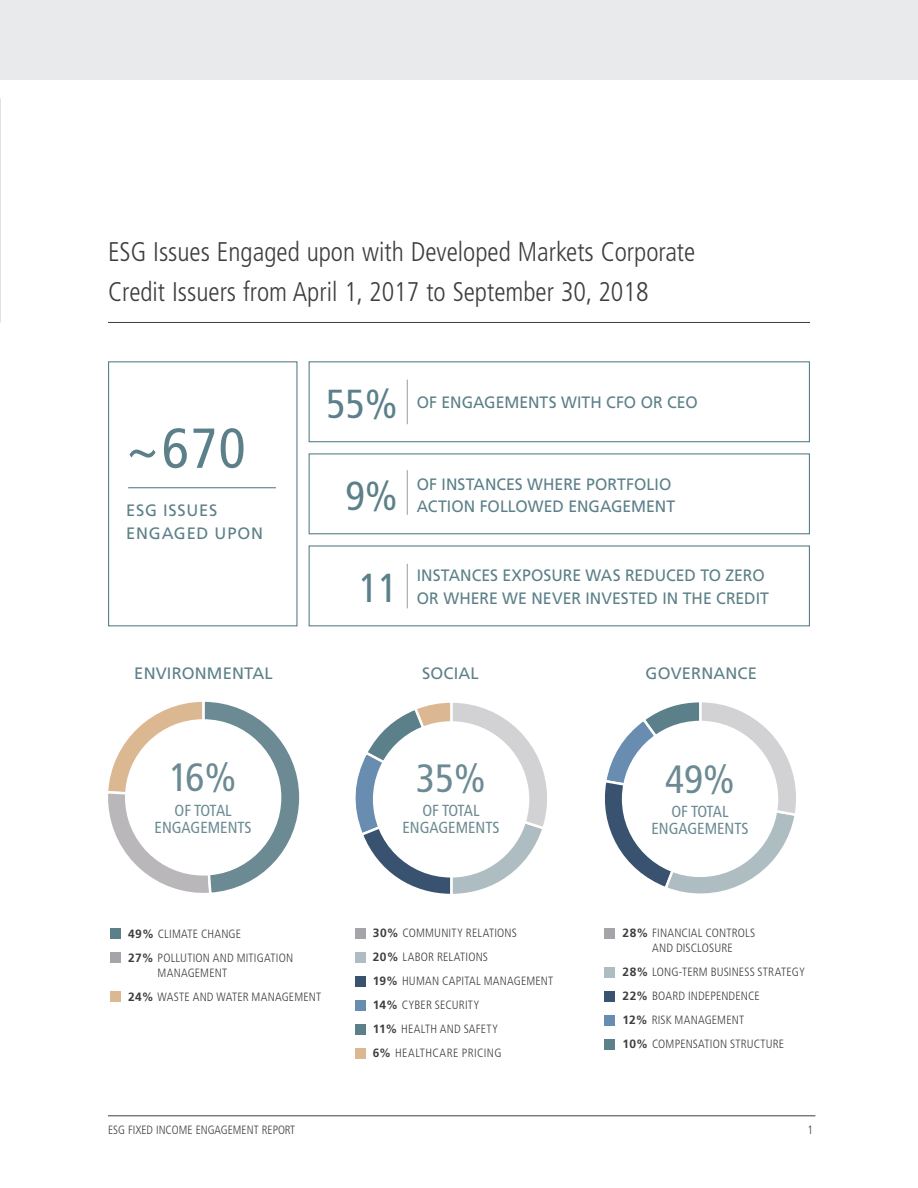
<style>
.page{position:relative;width:918px;height:1188px;background:#fff}
.page>*{position:absolute;margin:0;border:0;box-sizing:border-box;transform-origin:0 0}
.Body_Copy{font:condensed 56.25px "Frutiger LT Std";color:#5c8089}
.t1{font:condensed 40.5px "Frutiger LT Std";color:#5c8089}
.t2{font:condensed 39.45px "Frutiger LT Std";color:#6c8a93}
.Main_Title{font:300 condensed 27px/40.5px "Frutiger LT Std";color:#3e3e3f}
.Body_Copy-2{font:16.5px "Frutiger LT Std";letter-spacing:.005em;color:#5c8089;scale:.96 1}
.Body_Copy-3{font:16.5px "Frutiger LT Std";letter-spacing:.005em;color:#5c8089}
.Body_Copy-4{font:16.5px/22.5px "Frutiger LT Std";letter-spacing:.05em;color:#5c8089}
.t3{font:condensed 16.05px/17.2px "Frutiger LT Std";color:#6c8a93;text-align:center}
.Main_Title-2{font:300 condensed 12px/15px "Frutiger LT Std";letter-spacing:.015em;color:#3e3e3f}
.s1{font-weight:700;font-stretch:normal}
</style>
<div class="page">
<div style="left:0;top:0;width:918px;height:79px;background:#e9eaeb"></div>
<hr style="left:108px;top:1116px;width:707px;height:1px;background:#3e3e3f">
<svg style="left:108px;top:701px;width:192px;height:192px"></svg>
<div style="left:125px;top:719px;width:156px;height:157px;background:#fff;border-radius:50%"></div>
<div style="left:110px;top:929px;width:11px;height:10px;background:#5c8089"></div>
<div style="left:110px;top:953px;width:11px;height:10px;background:#a5a5a9"></div>
<div style="left:110px;top:992px;width:11px;height:10px;background:#dbb892"></div>
<div style="left:355px;top:928px;width:10px;height:11px;background:#a5a5a9"></div>
<div style="left:355px;top:952px;width:10px;height:11px;background:#adbdc2"></div>
<div style="left:355px;top:976px;width:10px;height:11px;background:#38526f"></div>
<div style="left:355px;top:1000px;width:10px;height:11px;background:#688db1"></div>
<div style="left:355px;top:1024px;width:10px;height:11px;background:#5c8089"></div>
<div style="left:355px;top:1048px;width:10px;height:11px;background:#dbb892"></div>
<svg style="left:355px;top:702px;width:192px;height:192px"></svg>
<div style="left:373px;top:721px;width:156px;height:157px;background:#fff;border-radius:50%"></div>
<div style="left:605px;top:928px;width:10px;height:11px;background:#a5a5a9"></div>
<div style="left:605px;top:967px;width:10px;height:11px;background:#adbdc2"></div>
<div style="left:605px;top:991px;width:10px;height:11px;background:#38526f"></div>
<div style="left:605px;top:1015px;width:10px;height:11px;background:#688db1"></div>
<div style="left:605px;top:1039px;width:10px;height:11px;background:#5c8089"></div>
<svg style="left:605px;top:702px;width:191px;height:192px"></svg>
<div style="left:622px;top:721px;width:156px;height:156px;background:#fff;border-radius:50%"></div>
<div style="left:309px;top:361px;width:501px;height:81px;border:1px solid #5c8089"></div>
<hr style="left:407px;top:380px;width:1px;height:44px;background:#a5a5a9">
<div style="left:309px;top:453px;width:501px;height:81px;border:1px solid #5c8089"></div>
<hr style="left:407px;top:470px;width:1px;height:45px;background:#a5a5a9">
<div style="left:309px;top:545px;width:501px;height:81px;border:1px solid #5c8089"></div>
<hr style="left:407px;top:564px;width:1px;height:44px;background:#a5a5a9">
<hr style="left:108px;top:322px;width:702px;height:1px;background:#3e3e3f">
<div style="left:108px;top:361px;width:190px;height:265px;border:1px solid #5c8089"></div>
<hr style="left:128px;top:487px;width:148px;height:1px;background:#5c8089">
<p class="Main_Title" style="left:108px;top:232px;width:589px">ESG Issues Engaged upon with Developed Markets Corporate<br>Credit Issuers from April 1, 2017 to September 30, 2018</p>
<p class="t1" style="left:326px;top:380px;width:73px">55%</p>
<p class="t2" style="left:418px;top:387px;width:69px">16%</p>
<p class="Body_Copy-2" style="left:417px;top:393px;width:294px">OF ENGAGEMENTS WITH CFO OR CEO</p>
<p class="Body_Copy" style="left:126px;top:416px;width:121px">~670</p>
<p class="Body_Copy-4" style="left:126px;top:499px;width:139px">ESG ISSUES<br>ENGAGED UPON</p>
<p class="t1" style="left:346px;top:472px;width:54px">9%</p>
<p class="Body_Copy-2" style="left:417px;top:474px;width:267px">OF INSTANCES WHERE PORTFOLIO</p>
<p class="Body_Copy-2" style="left:417px;top:497px;width:271px">ACTION FOLLOWED ENGAGEMENT</p>
<p class="t1" style="left:359px;top:564px;width:40px">11</p>
<p class="Body_Copy-2" style="left:417px;top:566px;width:364px">INSTANCES EXPOSURE WAS REDUCED TO ZERO</p>
<p class="Body_Copy-2" style="left:417px;top:588px;width:368px">OR WHERE WE NEVER INVESTED IN THE CREDIT</p>
<p class="Body_Copy-3" style="left:134px;top:664px;width:140px">ENVIRONMENTAL</p>
<p class="Body_Copy-3" style="left:422px;top:664px;width:58px">SOCIAL</p>
<p class="Body_Copy-3" style="left:646px;top:664px;width:113px">GOVERNANCE</p>
<p class="t2" style="left:170px;top:755px;width:69px">16%</p>
<p class="t3" style="left:155px;top:801px;width:99px">OF TOTAL<br>ENGAGEMENTS</p>
<p class="t2" style="left:416px;top:755px;width:72px">35%</p>
<p class="t3" style="left:403px;top:802px;width:99px">OF TOTAL<br>ENGAGEMENTS</p>
<p class="t2" style="left:665px;top:756px;width:72px">49%</p>
<p class="t3" style="left:651px;top:803px;width:99px">OF TOTAL<br>ENGAGEMENTS</p>
<p class="Main_Title-2" style="left:128px;top:926px;width:115px"><span class="s1">49%</span> CLIMATE CHANGE</p>
<p class="Main_Title-2" style="left:158px;top:950px;width:137px;text-indent:-29px"><span class="s1">27%</span> POLLUTION AND MITIGATION<br>MANAGEMENT</p>
<p class="Main_Title-2" style="left:128px;top:989px;width:195px"><span class="s1">24%</span> WASTE AND WATER MANAGEMENT</p>
<p class="Main_Title-2" style="left:373px;top:926px;width:146px"><span class="s1">30%</span> COMMUNITY RELATIONS</p>
<p class="Main_Title-2" style="left:373px;top:950px;width:117px"><span class="s1">20%</span> LABOR RELATIONS</p>
<p class="Main_Title-2" style="left:373px;top:974px;width:182px"><span class="s1">19%</span> HUMAN CAPITAL MANAGEMENT</p>
<p class="Main_Title-2" style="left:373px;top:998px;width:108px"><span class="s1">14%</span> CYBER SECURITY</p>
<p class="Main_Title-2" style="left:373px;top:1022px;width:127px"><span class="s1">11%</span> HEALTH AND SAFETY</p>
<p class="Main_Title-2" style="left:373px;top:1046px;width:130px"><span class="s1">6%</span> HEALTHCARE PRICING</p>
<p class="Main_Title-2" style="left:652px;top:926px;width:105px;text-indent:-30px"><span class="s1">28%</span> FINANCIAL CONTROLS<br>AND DISCLOSURE</p>
<p class="Main_Title-2" style="left:623px;top:965px;width:184px"><span class="s1">28%</span> LONG-TERM BUSINESS STRATEGY</p>
<p class="Main_Title-2" style="left:623px;top:989px;width:139px"><span class="s1">22%</span> BOARD INDEPENDENCE</p>
<p class="Main_Title-2" style="left:623px;top:1013px;width:123px"><span class="s1">12%</span> RISK MANAGEMENT</p>
<p class="Main_Title-2" style="left:623px;top:1037px;width:163px"><span class="s1">10%</span> COMPENSATION STRUCTURE</p>
<p class="Main_Title-2" style="left:108px;top:1123px;width:189px">ESG FIXED INCOME ENGAGEMENT REPORT</p>
<p class="Main_Title-2" style="left:807px;top:1123px;width:7px">1</p>
<p class="t2" style="left:168px;top:1123px;width:72px">35%</p>
</div>
